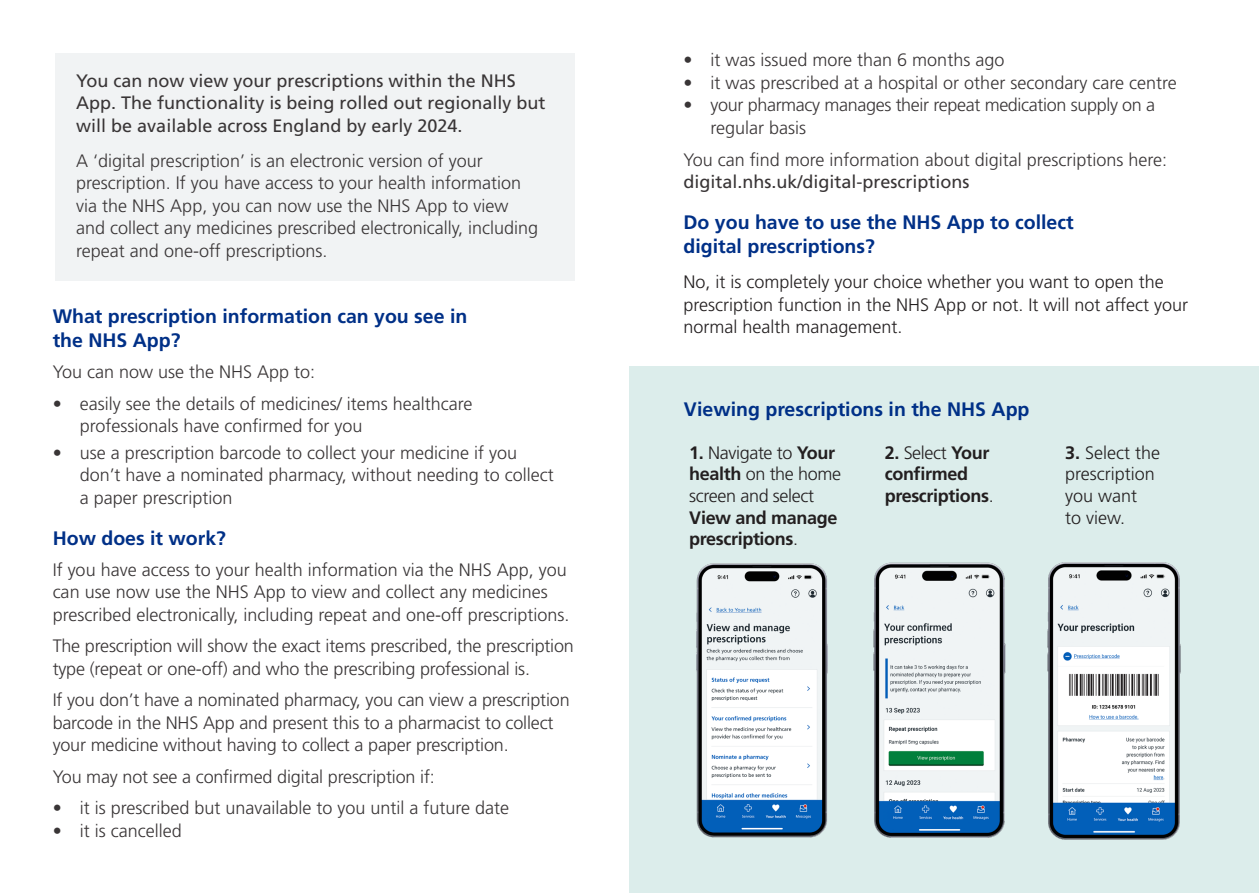
<style>
.page{position:relative;width:1259px;height:893px;background:#fff}
.page>*{position:absolute;margin:0;border:0;box-sizing:border-box;transform-origin:0 0}
.Body{font:700 19.5px/24px "Frutiger LT Std";color:#003087}
.Body-2{font:300 18px/22.5px "Frutiger LT Std";color:#393536}
.t1{font:300 18px/22.5px "Frutiger LT Std";color:#231f20}
.Body-3{font:18px/22.5px "Frutiger LT Std";color:#393536}
.t2{font:700 18px/21.6px "Frutiger LT Std";letter-spacing:-.02em;color:#231f20}
.Body-4{font:300 18px/22.5px "Frutiger LT Std";letter-spacing:-.02em;color:#393536}
.s1{font-weight:400}
.s2{font-weight:300}
.s3{font-weight:700}
</style>
<div class="page">
<div style="left:55px;top:53px;width:520px;height:228px;background:#f1f3f4"></div>
<div style="left:629px;top:367px;width:630px;height:526px;background:#dcedeb"></div>
<img style="left:696px;top:563px;width:132px;height:275px">
<img style="left:873px;top:562px;width:133px;height:276px">
<img style="left:1047px;top:562px;width:134px;height:278px">
<p class="Body-3" style="left:76px;top:69px;width:471px">You can now view your prescriptions within the NHS<br>App. The functionality is being rolled out regionally but will be available across England by early 2024.</p>
<p class="Body-2" style="left:76px;top:150px;width:463px">A ‘digital prescription’ is an electronic version of your prescription. If you have access to your health information via the NHS App, you can now use the NHS App to view and collect any medicines prescribed electronically, including repeat and one-off prescriptions.</p>
<p class="Body" style="left:53px;top:304px;width:416px">What prescription information can you see in the NHS App?</p>
<p class="Body-2" style="left:53px;top:361px;width:264px">You can now use the NHS App to:</p>
<p class="Body-2" style="left:80px;top:392px;width:394px;text-indent:-27px">• easily see the details of medicines/ items healthcare professionals have confirmed for you</p>
<p class="Body-2" style="left:80px;top:442px;width:476px;text-indent:-27px">• use a prescription barcode to collect your medicine if you don’t have a nominated pharmacy, without needing to collect a paper prescription</p>
<p class="Body" style="left:53px;top:526px;width:175px">How does it work?</p>
<p class="Body-2" style="left:53px;top:559px;width:518px">If you have access to your health information via the NHS App, you can use now use the NHS App to view and collect any medicines prescribed electronically, including repeat and one-off prescriptions.</p>
<p class="Body-2" style="left:53px;top:635px;width:523px">The prescription will show the exact items prescribed, the prescription type (repeat or one-off) and who the prescribing professional is.</p>
<p class="Body-2" style="left:53px;top:689px;width:518px">If you don’t have a nominated pharmacy, you can view a prescription barcode in the NHS App and present this to a pharmacist to collect your medicine without having to collect a paper prescription.</p>
<p class="Body-2" style="left:53px;top:766px;width:384px">You may not see a confirmed digital prescription if:</p>
<p class="Body-2" style="left:53px;top:797px;width:458px">• it is prescribed but unavailable to you until a future date</p>
<p class="Body-2" style="left:53px;top:820px;width:130px">• it is cancelled</p>
<p class="Body-2" style="left:683px;top:49px;width:322px">• it was issued more than 6 months ago</p>
<p class="Body-2" style="left:683px;top:72px;width:495px">• it was prescribed at a hospital or other secondary care centre</p>
<p class="Body-4" style="left:710px;top:94px;width:446px;text-indent:-27px">• your pharmacy manages their repeat medication supply on a regular basis</p>
<p class="Body-2" style="left:683px;top:148px;width:485px">You can find more information about digital prescriptions here: <span class="s1">digital.nhs.uk/digital-prescriptions</span></p>
<p class="Body" style="left:683px;top:210px;width:392px">Do you have to use the NHS App to collect digital prescriptions?</p>
<p class="t1" style="left:683px;top:271px;width:506px">No, it is completely your choice whether you want to open the prescription function in the NHS App or not. It will not affect your normal health management.</p>
<p class="Body" style="left:684px;top:397px;width:347px">Viewing prescriptions in the NHS App</p>
<p class="t2" style="left:689px;top:442px;width:153px">1. <span class="s2">Navigate to</span> Your health <span class="s2">on the home screen and select<br></span>View and manage prescriptions<span class="s2">.</span></p>
<p class="t2" style="left:884px;top:442px;width:110px">2. <span class="s2">Select</span> Your confirmed prescriptions<span class="s2">.</span></p>
<p class="t1" style="left:1065px;top:442px;width:97px;line-height:21.6px"><span class="s3">3.</span> Select the prescription</p>
<p class="t1" style="left:1065px;top:485px;width:74px">you want</p>
<p class="t1" style="left:1065px;top:506px;width:62px">to view.</p>
</div>
